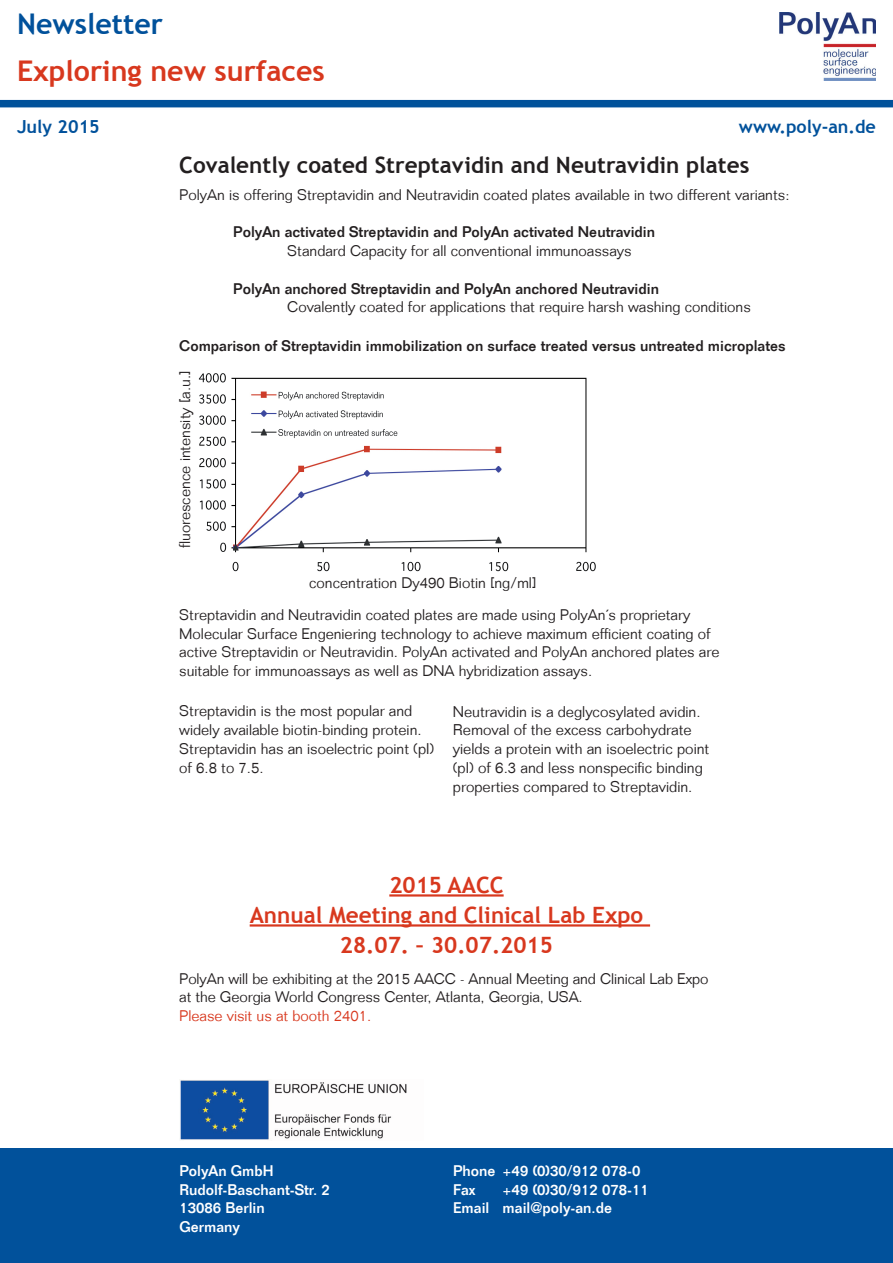
<style>
.page{position:relative;width:893px;height:1263px;background:#fff}
.page>*{position:absolute;margin:0;border:0;box-sizing:border-box;transform-origin:0 0}
.t1{font:700 28.5px "Trebuchet MS";color:#d8381e}
.t2{font:700 28.5px "Trebuchet MS";color:#01519b}
.t3{font:700 22.5px/30px "Trebuchet MS";color:#d8381e;text-align:center}
.t4{font:700 22.5px "Trebuchet MS";color:#231f20}
.t5{font:700 18px "Trebuchet MS";color:#01519b}
.t6{font:300 15.15px/18.9px "Folio";color:#231f20}
.t7{font:300 15px/18.8px "Folio";color:#231f20}
.t8{font:500 15px "Folio";color:#231f20}
.t9{font:500 15px/18.8px "Folio";color:#fff}
.t10{font:300 15px "Folio";color:#d8381e}
.s1{font-size:15.15px}
</style>
<div class="page">
<img style="left:779px;top:13px;width:97px;height:68px">
<div style="left:0;top:100px;width:893px;height:7px;background:#01519a"></div>
<div style="left:0;top:1148px;width:893px;height:115px;background:#01519b"></div>
<img style="left:180px;top:1080px;width:227px;height:60px">
<hr style="left:389px;top:894px;width:115px;height:2px;background:#d8381e">
<hr style="left:250px;top:924px;width:400px;height:2px;background:#d8381e">
<img style="left:198px;top:373px;width:398px;height:199px">
<h1 class="t2" style="left:17px;top:6px;width:147px">Newsletter</h1>
<h1 class="t1" style="left:17px;top:53px;width:309px">Exploring new surfaces</h1>
<p class="t5" style="left:17px;top:115px;width:84px">July 2015</p>
<p class="t5" style="left:739px;top:115px;width:139px">www.poly-an.de</p>
<h2 class="t4" style="left:179px;top:151px;width:572px">Covalently coated Streptavidin and Neutravidin plates</h2>
<p class="t7" style="left:179px;top:185px;width:612px">PolyAn is offering Streptavidin and Neutravidin coated plates available in two different variants:</p>
<p class="t8" style="left:233px;top:223px;width:423px">PolyAn activated Streptavidin and PolyAn activated Neutravidin</p>
<p class="t7" style="left:287px;top:242px;width:346px">Standard Capacity for all conventional immunoassays</p>
<p class="t8" style="left:233px;top:279px;width:427px">PolyAn anchored Streptavidin and PolyAn anchored Neutravidin</p>
<p class="t7" style="left:287px;top:298px;width:465px">Covalently coated for applications that require harsh washing conditions</p>
<p class="t8" style="left:179px;top:337px;width:608px">Comparison of Streptavidin immobilization on surface treated versus untreated microplates</p>
<p class="t7" style="left:175px;top:548px;width:179px;rotate:-90deg">fluorescence intensity [a.u.]</p>
<p class="t7" style="left:309px;top:573px;width:229px">concentration Dy490 Biotin [ng/ml]</p>
<p class="t7" style="left:179px;top:605px;width:542px">Streptavidin and Neutravidin coated plates are made using PolyAn´s proprietary Molecular Surface Engeniering technology to achieve maximum efficient coating of active Streptavidin or Neutravidin. PolyAn activated and PolyAn anchored plates are suitable for immunoassays as well as DNA hybridization assays.</p>
<p class="t7" style="left:179px;top:702px;width:257px">Streptavidin is the most popular and widely available biotin-binding protein.<br>Streptavidin has an isoelectric point <span class="s1">(pI) </span>of 6.8 to 7.5.</p>
<p class="t6" style="left:453px;top:702px;width:258px">Neutravidin is a deglycosylated avidin.<br>Removal of the excess carbohydrate yields a protein with an isoelectric point (pI) of 6.3 and less nonspecific binding properties compared to Streptavidin.</p>
<h2 class="t3" style="left:250px;top:870px;width:395px">2015 AACC<br>Annual Meeting and Clinical Lab Expo<br>28.07. – 30.07.2015</h2>
<p class="t7" style="left:179px;top:970px;width:531px;line-height:18px">PolyAn will be exhibiting at the 2015 AACC - Annual Meeting and Clinical Lab Expo at the Georgia World Congress Center, Atlanta, Georgia, USA.</p>
<p class="t10" style="left:179px;top:1006px;width:194px">Please visit us at booth 2401.</p>
<p class="t9" style="left:179px;top:1161px;width:152px">PolyAn GmbH<br>Rudolf-Baschant-Str. 2<br>13086 Berlin<br>Germany</p>
<p class="t9" style="left:503px;top:1161px;width:148px">+49 (0)30/912 078-0 +49 (0)30/912 078-11 mail@poly-an.de</p>
<p class="t9" style="left:453px;top:1161px;width:44px">Phone<br>Fax<br>Email</p>
</div>
